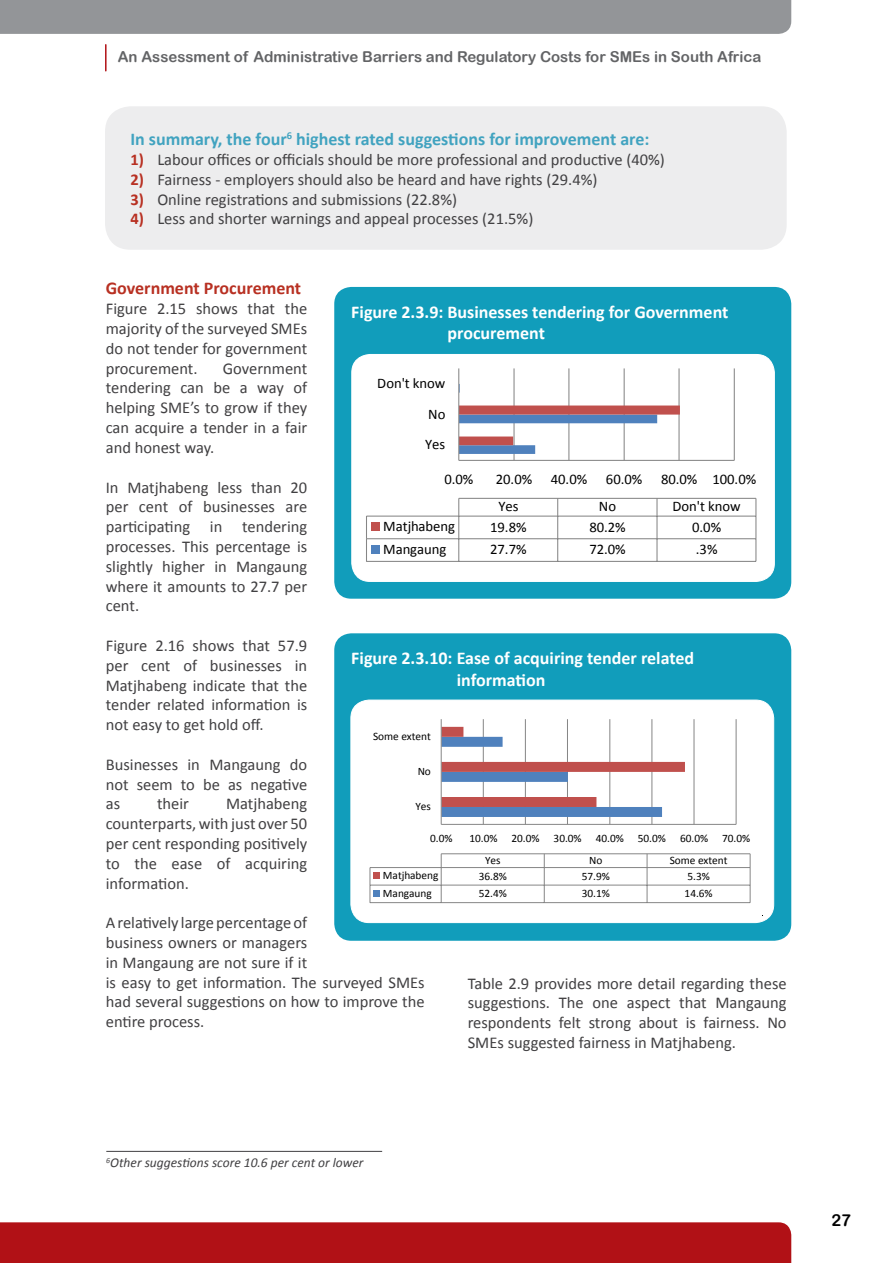
<style>
.page{position:relative;width:893px;height:1263px;background:#fff}
.page>*{position:absolute;margin:0;border:0;box-sizing:border-box;transform-origin:0 0}
.t1{font:700 18px/21.6px "Calibri";color:#fff}
.t2{font:700 18px "Calibri";color:#41a3c0}
.t3{font:700 18px "Calibri";color:#b83022}
.t4{font:16.5px/19.8px "Calibri";color:#414042;text-align:justify}
.t5{font:16.5px "Arial Rounded MT Bold";color:#000}
.t6{font:15px "Arial Rounded MT Bold";color:#636466}
.t7{font:14.7px "Calibri";letter-spacing:-.005em;color:#000}
.t8{font:italic 13.5px "Calibri";color:#414042}
.t9{font:11.4px "Calibri";letter-spacing:-.005em;color:#000}
.s1{font-weight:700;color:#b83022}
</style>
<div class="page">
<div style="left:0;top:0;width:791px;height:34px;background:#939598"></div>
<div style="left:0;top:1222px;width:791px;height:41px;background:#b11116"></div>
<hr style="left:105px;top:45px;width:2px;height:26px;background:#b11116">
<div style="left:105px;top:106px;width:682px;height:144px;background:#ededee;border-radius:25px"></div>
<hr style="left:106px;top:1151px;width:276px;height:1px;background:#414042">
<div style="left:334px;top:287px;width:457px;height:312px;background:#119dbb;border-radius:17px"></div>
<div style="left:352px;top:355px;width:420px;height:222px;background:#fff"></div>
<div style="left:459px;top:368px;width:275px;height:93px;background:#fff"></div>
<hr style="left:513px;top:368px;width:2px;height:92px;background:#868686">
<hr style="left:568px;top:368px;width:1px;height:92px;background:#868686">
<hr style="left:624px;top:368px;width:1px;height:92px;background:#868686">
<hr style="left:678px;top:368px;width:2px;height:92px;background:#868686">
<hr style="left:734px;top:368px;width:1px;height:92px;background:#868686">
<svg style="left:459px;top:384px;width:221px;height:70px"></svg>
<hr style="left:459px;top:460px;width:275px;height:1px;background:#868686">
<hr style="left:458px;top:368px;width:1px;height:92px;background:#868686">
<svg style="left:365px;top:498px;width:392px;height:64px;background:#f6f5f5"></svg>
<div style="left:372px;top:545px;width:8px;height:8px;background:#4f81bd"></div>
<div style="left:351px;top:354px;width:424px;height:228px;border:1px solid #fff;border-radius:18px"></div>
<div style="left:334px;top:633px;width:457px;height:308px;background:#119dbb;border-radius:17px"></div>
<div style="left:351px;top:700px;width:423px;height:222px;background:#fff;border-radius:18px"></div>
<svg style="left:358px;top:703px;width:393px;height:201px"></svg>
<div style="left:441px;top:719px;width:295px;height:105px;background:#fff"></div>
<hr style="left:483px;top:719px;width:1px;height:105px;background:#868686">
<hr style="left:525px;top:719px;width:1px;height:105px;background:#868686">
<hr style="left:567px;top:719px;width:1px;height:105px;background:#868686">
<hr style="left:609px;top:719px;width:1px;height:105px;background:#868686">
<hr style="left:651px;top:719px;width:1px;height:105px;background:#868686">
<hr style="left:694px;top:719px;width:1px;height:105px;background:#868686">
<hr style="left:736px;top:719px;width:1px;height:105px;background:#868686">
<svg style="left:442px;top:727px;width:243px;height:90px"></svg>
<hr style="left:441px;top:824px;width:295px;height:1px;background:#868686">
<hr style="left:441px;top:719px;width:1px;height:105px;background:#868686">
<hr style="left:441px;top:853px;width:309px;height:1px;background:#868686">
<svg style="left:369px;top:854px;width:382px;height:49px"></svg>
<div style="left:351px;top:700px;width:423px;height:223px;border:1px solid #fff;border-radius:18px"></div>
<p class="t6" style="left:118px;top:48px;width:645px">An Assessment of Administrative Barriers and Regulatory Costs for SMEs in South Africa</p>
<p class="t2" style="left:130px;top:126px;width:521px">In summary, the four<sup>6</sup> highest rated suggestions for improvement are:</p>
<p class="t4" style="left:130px;top:149px;width:536px"><span class="s1">1)</span> Labour offices or officials should be more professional and productive (40%)</p>
<p class="t4" style="left:130px;top:169px;width:469px"><span class="s1">2)</span> Fairness - employers should also be heard and have rights (29.4%)</p>
<p class="t4" style="left:130px;top:189px;width:328px"><span class="s1">3)</span> Online registrations and submissions (22.8%)</p>
<p class="t4" style="left:130px;top:209px;width:404px"><span class="s1">4)</span> Less and shorter warnings and appeal processes (21.5%)</p>
<p class="t3" style="left:106px;top:276px;width:197px">Government Procurement</p>
<p class="t4" style="left:106px;top:298px;width:203px">Figure 2.15 shows that the majority of the surveyed SMEs do not tender for government procurement.</p>
<p class="t1" style="left:448px;top:300px;width:282px;text-indent:-96px">Figure 2.3.9: Businesses tendering for Government procurement</p>
<p class="t4" style="left:106px;top:358px;width:203px;text-indent:117px">Government tendering can be a way of helping SME’s to grow if they can acquire a tender in a fair and honest way.</p>
<p class="t4" style="left:106px;top:477px;width:203px">In Matjhabeng less than 20 per cent of businesses are participating in tendering processes. This percentage is slightly higher in Mangaung where it amounts to 27.7 per cent.</p>
<p class="t4" style="left:106px;top:635px;width:203px">Figure 2.16 shows that 57.9 per cent of businesses in Matjhabeng indicate that the tender related information is not easy to get hold off.</p>
<p class="t4" style="left:106px;top:754px;width:203px">Businesses in Mangaung do not seem to be as negative as</p>
<p class="t7" style="left:377px;top:373px;width:70px">Don't know</p>
<p class="t7" style="left:428px;top:404px;width:19px">No</p>
<p class="t7" style="left:425px;top:434px;width:22px">Yes</p>
<p class="t7" style="left:444px;top:469px;width:31px">0.0%</p>
<p class="t7" style="left:496px;top:469px;width:38px">20.0%</p>
<p class="t7" style="left:551px;top:469px;width:38px">40.0%</p>
<p class="t7" style="left:606px;top:469px;width:38px">60.0%</p>
<p class="t7" style="left:661px;top:469px;width:97px">80.0% 100.0%</p>
<p class="t7" style="left:498px;top:496px;width:22px">Yes</p>
<p class="t7" style="left:599px;top:496px;width:19px">No</p>
<p class="t7" style="left:672px;top:496px;width:70px">Don't know</p>
<p class="t7" style="left:383px;top:516px;width:73px">Matjhabeng</p>
<p class="t7" style="left:490px;top:516px;width:38px">19.8%</p>
<p class="t7" style="left:589px;top:516px;width:38px">80.2%</p>
<p class="t7" style="left:692px;top:516px;width:31px">0.0%</p>
<p class="t7" style="left:383px;top:539px;width:65px">Mangaung</p>
<p class="t7" style="left:490px;top:539px;width:38px">27.7%</p>
<p class="t7" style="left:589px;top:539px;width:38px">72.0%</p>
<p class="t7" style="left:696px;top:539px;width:23px">.3%</p>
<p class="t1" style="left:457px;top:646px;width:239px;text-indent:-105px">Figure 2.3.10: Ease of acquiring tender related information</p>
<p class="t9" style="left:373px;top:728px;width:59px">Some extent</p>
<p class="t9" style="left:418px;top:763px;width:15px">No</p>
<p class="t4" style="left:106px;top:793px;width:203px;text-indent:120px">Matjhabeng counterparts, with just over 50 per cent responding positively to the ease of acquiring information.</p>
<p class="t4" style="left:106px;top:912px;width:320px;text-align:left">A relatively large percentage of<br>business owners or managers<br>in Mangaung are not sure if it<br>is easy to get information. The surveyed SMEs had several suggestions on how to improve the entire process.</p>
<p class="t4" style="left:157px;top:793px;width:33px">their</p>
<p class="t9" style="left:415px;top:799px;width:17px">Yes</p>
<p class="t9" style="left:430px;top:831px;width:24px">0.0%</p>
<p class="t9" style="left:469px;top:831px;width:282px">10.0% 20.0% 30.0% 40.0% 50.0% 60.0% 70.0%</p>
<p class="t9" style="left:485px;top:852px;width:17px">Yes</p>
<p class="t9" style="left:589px;top:852px;width:15px">No</p>
<p class="t9" style="left:670px;top:852px;width:59px">Some extent</p>
<p class="t9" style="left:383px;top:868px;width:57px">Matjhabeng</p>
<p class="t9" style="left:479px;top:868px;width:30px">36.8%</p>
<p class="t9" style="left:582px;top:868px;width:30px">57.9%</p>
<p class="t9" style="left:687px;top:868px;width:24px">5.3%</p>
<p class="t9" style="left:383px;top:885px;width:50px">Mangaung</p>
<p class="t9" style="left:479px;top:885px;width:30px">52.4%</p>
<p class="t9" style="left:582px;top:885px;width:30px">30.1%</p>
<p class="t9" style="left:685px;top:885px;width:30px">14.6%</p>
<p class="t4" style="left:468px;top:973px;width:320px">Table 2.9 provides more detail regarding these suggestions. The one aspect that Mangaung respondents felt strong about is fairness. No SMEs suggested fairness in Matjhabeng.</p>
<p class="t8" style="left:106px;top:1153px;width:259px"><sup>6</sup>Other suggestions score 10.6 per cent or lower</p>
<p class="t5" style="left:831px;top:1210px;width:21px">27</p>
</div>
